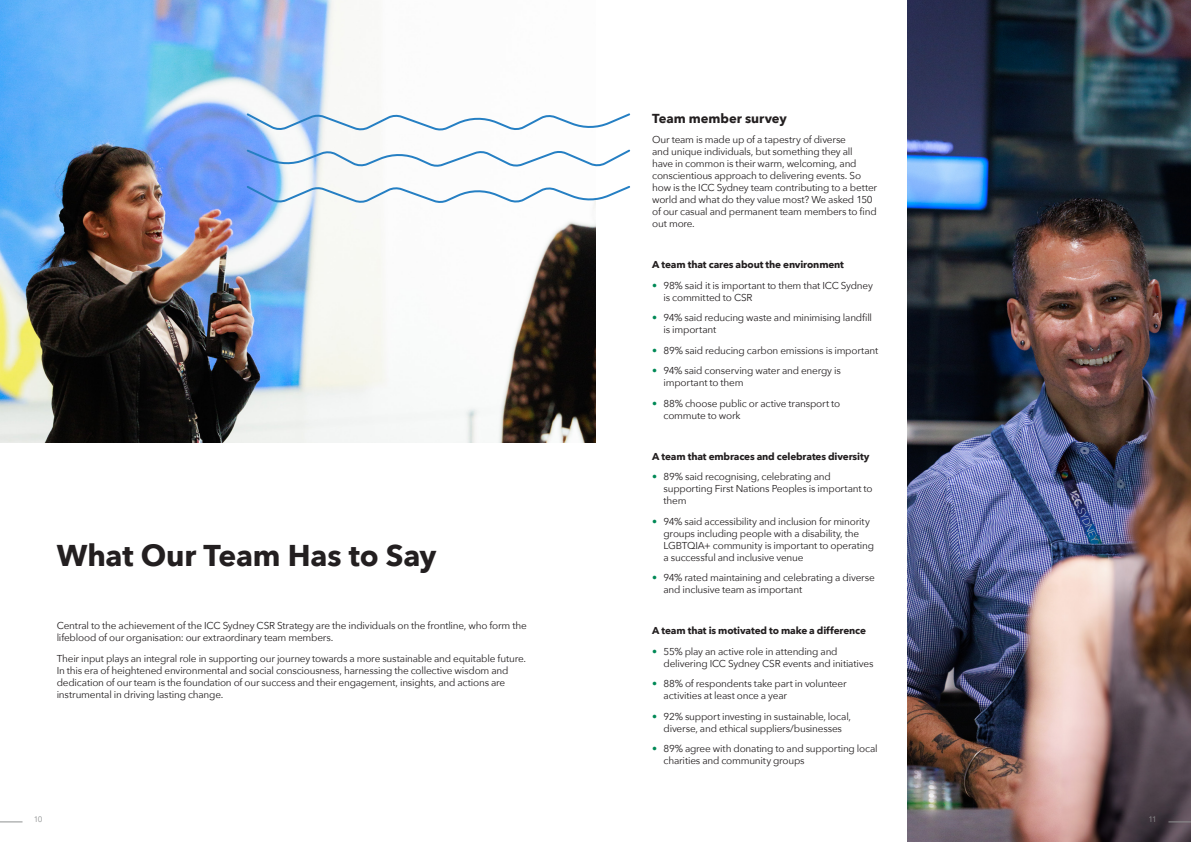
<style>
.page{position:relative;width:1191px;height:842px;background:#fff}
.page>*{position:absolute;margin:0;border:0;box-sizing:border-box;transform-origin:0 0}
.Heading{font:700 30px "Avenir Next";letter-spacing:-.005em;color:#231f20}
.Sub_heading{font:700 13px "Avenir Next";letter-spacing:-.005em;color:#231f20}
.Body_Copy{font:10px/12px "Avenir Next";letter-spacing:-.02em;color:#231f20}
.Body_Copy-2{font:700 10px "Avenir Next";letter-spacing:-.015em;color:#231f20}
.t1{font:8px "Avenir Next";color:#8f9191}
.s1{color:#008956}
</style>
<div class="page">
<img style="left:0;top:0;width:595px;height:442px">
<img style="left:907px;top:0;width:284px;height:842px">
<svg style="left:245px;top:112px;width:386px;height:93px"></svg>
<svg style="left:1168px;top:821px;width:23px;height:1px"></svg>
<svg style="left:0;top:821px;width:23px;height:1px"></svg>
<p class="Heading" style="left:57px;top:529px;width:381px">What Our Team Has to Say</p>
<p class="Body_Copy" style="left:57px;top:619px;width:471px">Central to the achievement of the ICC Sydney CSR Strategy are the individuals on the frontline, who form the lifeblood of our organisation: our extraordinary team members.</p>
<p class="Body_Copy" style="left:57px;top:652px;width:471px">Their input plays an integral role in supporting our journey towards a more sustainable and equitable future.<br>In this era of heightened environmental and social consciousness, harnessing the collective wisdom and dedication of our team is the foundation of our success and their engagement, insights, and actions are instrumental in driving lasting change.</p>
<p class="Sub_heading" style="left:652px;top:107px;width:136px">Team member survey</p>
<p class="Body_Copy" style="left:652px;top:133px;width:226px">Our team is made up of a tapestry of diverse<br>and unique individuals, but something they all<br>have in common is their warm, welcoming, and conscientious approach to delivering events. So how is the ICC Sydney team contributing to a better world and what do they value most? We asked 150 of our casual and permanent team members to find out more.</p>
<p class="Body_Copy-2" style="left:652px;top:256px;width:193px">A team that cares about the environment</p>
<p class="Body_Copy" style="left:663px;top:279px;width:211px;text-indent:-11px"><span class="s1">•</span> 98% said it is important to them that ICC Sydney is committed to CSR</p>
<p class="Body_Copy" style="left:663px;top:311px;width:210px;text-indent:-11px"><span class="s1">•</span> 94% said reducing waste and minimising landfill is important</p>
<p class="Body_Copy" style="left:652px;top:344px;width:228px"><span class="s1">•</span> 89% said reducing carbon emissions is important</p>
<p class="Body_Copy" style="left:663px;top:364px;width:179px;text-indent:-11px"><span class="s1">•</span> 94% said conserving water and energy is important to them</p>
<p class="Body_Copy" style="left:663px;top:397px;width:178px;text-indent:-11px"><span class="s1">•</span> 88% choose public or active transport to commute to work</p>
<p class="Body_Copy-2" style="left:652px;top:447px;width:219px">A team that embraces and celebrates diversity</p>
<p class="Body_Copy" style="left:663px;top:470px;width:211px;text-indent:-11px"><span class="s1">•</span> 89% said recognising, celebrating and supporting First Nations Peoples is important to them</p>
<p class="Body_Copy" style="left:663px;top:515px;width:212px;text-indent:-11px"><span class="s1">•</span> 94% said accessibility and inclusion for minority groups including people with a disability, the LGBTQIA+ community is important to operating a successful and inclusive venue</p>
<p class="Body_Copy" style="left:663px;top:571px;width:213px;text-indent:-11px"><span class="s1">•</span> 94% rated maintaining and celebrating a diverse and inclusive team as important</p>
<p class="Body_Copy-2" style="left:652px;top:622px;width:215px">A team that is motivated to make a difference</p>
<p class="Body_Copy" style="left:663px;top:645px;width:211px;text-indent:-11px"><span class="s1">•</span> 55% play an active role in attending and delivering ICC Sydney CSR events and initiatives</p>
<p class="Body_Copy" style="left:663px;top:677px;width:185px;text-indent:-11px"><span class="s1">•</span> 88% of respondents take part in volunteer activities at least once a year</p>
<p class="Body_Copy" style="left:652px;top:710px;width:200px;text-align:center"><span class="s1">•</span> 92% support investing in sustainable, local, diverse, and ethical suppliers/businesses</p>
<p class="Body_Copy" style="left:663px;top:742px;width:216px;text-indent:-11px"><span class="s1">•</span> 89% agree with donating to and supporting local charities and community groups</p>
<p class="t1" style="left:34px;top:813px;width:10px">10</p>
<p class="t1" style="left:1148px;top:813px;width:10px">11</p>
</div>
